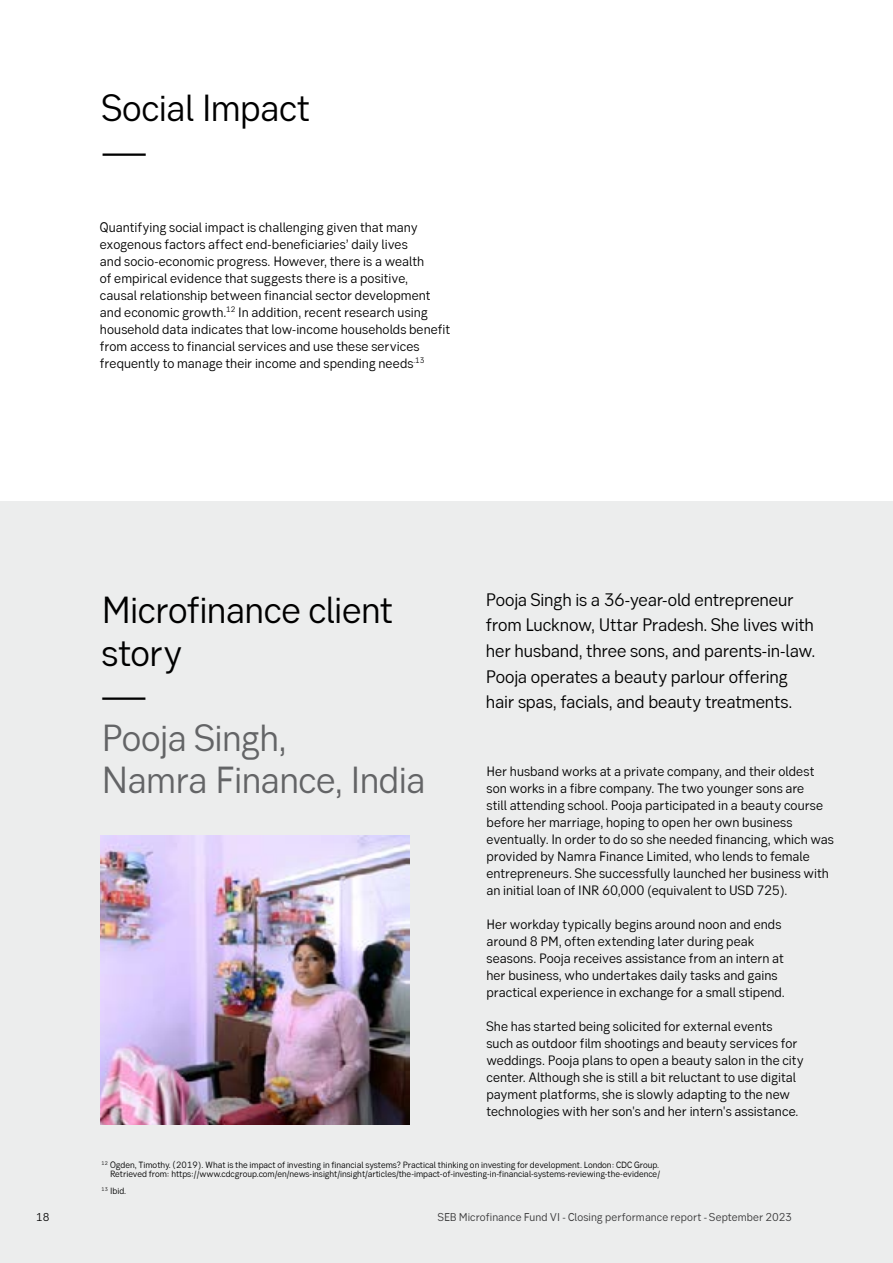
<style>
.page{position:relative;width:893px;height:1263px;background:#fff}
.page>*{position:absolute;margin:0;border:0;box-sizing:border-box;transform-origin:0 0}
.t1{font:37.5px/42.6px "SEB Sans Serif";letter-spacing:-.015em;color:#000}
.t2{font:37.5px/42.6px "SEB Sans Serif";letter-spacing:-.02em;color:#636466}
.t3{font:18px/25.5px "SEB Sans Serif";letter-spacing:-.01em;color:#000}
.t4{font:13.5px/17px "SEB Sans Serif";letter-spacing:.005em;color:#000}
.t5{font:11.25px "SEB Sans Serif";letter-spacing:.005em;color:#383839}
.t6{font:11.25px "SEB Sans Serif";color:#000}
.t7{font:9px/9px "SEB Sans Serif";color:#000;text-align:right}
</style>
<div class="page">
<div style="left:0;top:502px;width:893px;height:761px;background:#eceded"></div>
<img style="left:101px;top:836px;width:308px;height:289px">
<h1 class="t1" style="left:102px;top:87px;width:209px">Social Impact —</h1>
<p class="t4" style="left:100px;top:218px;width:352px">Quantifying social impact is challenging given that many exogenous factors affect end-beneficiaries’ daily lives<br>and socio-economic progress. However, there is a wealth<br>of empirical evidence that suggests there is a positive,<br>causal relationship between financial sector development and economic growth.<sup>12</sup> In addition, recent research using household data indicates that low-income households benefit from access to financial services and use these services frequently to manage their income and spending needs<sup>.13</sup></p>
<h1 class="t1" style="left:101px;top:588px;width:293px">Microfinance client story<br>—</h1>
<h1 class="t2" style="left:101px;top:716px;width:326px">Pooja Singh,<br>Namra Finance, India</h1>
<h2 class="t3" style="left:486px;top:587px;width:331px">Pooja Singh is a 36-year-old entrepreneur from Lucknow, Uttar Pradesh. She lives with her husband, three sons, and parents-in-law.<br>Pooja operates a beauty parlour offering hair spas, facials, and beauty treatments.</h2>
<p class="t4" style="left:486px;top:763px;width:349px">Her husband works at a private company, and their oldest son works in a fibre company. The two younger sons are<br>still attending school. Pooja participated in a beauty course before her marriage, hoping to open her own business eventually. In order to do so she needed financing, which was provided by Namra Finance Limited, who lends to female entrepreneurs. She successfully launched her business with an initial loan of INR 60,000 (equivalent to USD 725).</p>
<p class="t4" style="left:486px;top:916px;width:300px">Her workday typically begins around noon and ends around 8 PM, often extending later during peak seasons. Pooja receives assistance from an intern at her business, who undertakes daily tasks and gains practical experience in exchange for a small stipend.</p>
<p class="t4" style="left:486px;top:1018px;width:319px">She has started being solicited for external events<br>such as outdoor film shootings and beauty services for weddings. Pooja plans to open a beauty salon in the city center. Although she is still a bit reluctant to use digital payment platforms, she is slowly adapting to the new technologies with her son's and her intern's assistance.</p>
<p class="t7" style="left:102px;top:1160px;width:560px"><sup>12</sup> Ogden, Timothy. (2019). What is the impact of investing in financial systems? Practical thinking on investing for development. London: CDC Group.<br>Retrieved from: https://www.cdcgroup.com/en/news-insight/insight/articles/the-impact-of-investing-in-financial-systems-reviewing-the-evidence/</p>
<p class="t7" style="left:102px;top:1186px;width:26px"><sup>13</sup> Ibid.</p>
<p class="t6" style="left:36px;top:1210px;width:15px">18</p>
<p class="t5" style="left:438px;top:1210px;width:356px">SEB Microfinance Fund VI - Closing performance report - September 2023</p>
</div>
